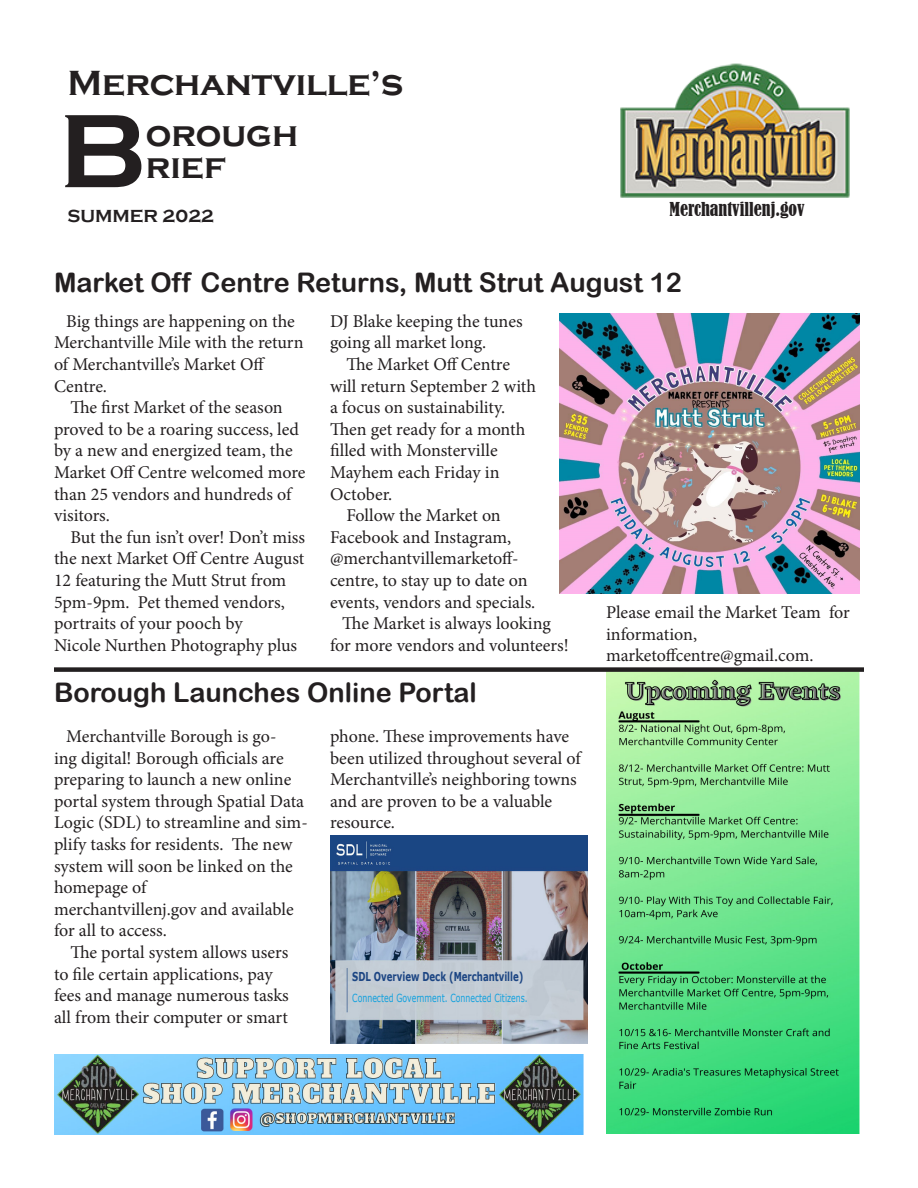
<style>
.page{position:relative;width:918px;height:1188px;background:#fff}
.page>*{position:absolute;margin:0;border:0;box-sizing:border-box;transform-origin:0 0}
.t1{font:700 108px "Copperplate Gothic";color:#231f20}
.t2{font:700 36px "Copperplate Gothic";color:#231f20}
.t3{font:27px "Arial Rounded MT Bold";color:#231f20}
.t4{font:18px/21.6px "Minion Pro";letter-spacing:-.005em;color:#231f20}
.t5{font:condensed 18px "Bernard";color:#231f20}
.t6{font:700 18px "Copperplate Gothic";color:#231f20}
.t7{font:700 12.3px "Verdana";color:#1c4583;scale:.7 1}
.t8{font:11.1px "Verdana";color:#12a1de;scale:.7 1}
</style>
<div class="page">
<img style="left:620px;top:63px;width:230px;height:135px">
<img style="left:606px;top:672px;width:253px;height:462px">
<img style="left:54px;top:1054px;width:529px;height:80px">
<div style="left:54px;top:667px;width:810px;height:5px;background:#231f20"></div>
<img style="left:330px;top:836px;width:258px;height:207px">
<img style="left:559px;top:314px;width:300px;height:280px">
<p class="t2" style="left:68px;top:63px;width:337px">Merchantville’s</p>
<p class="t1" style="left:59px;top:92px;width:89px">B</p>
<p class="t2" style="left:146px;top:114px;width:154px">orough</p>
<p class="t2" style="left:146px;top:146px;width:82px">rief</p>
<p class="t6" style="left:68px;top:206px;width:148px">SUMMER 2022</p>
<p class="t5" style="left:670px;top:198px;width:137px">Merchantvillenj.gov</p>
<p class="t3" style="left:54px;top:266px;width:629px">Market Off Centre Returns, Mutt Strut August 12</p>
<p class="t4" style="left:54px;top:310px;width:251px;text-indent:12px">Big things are happening on the<br>Merchantville Mile with the return of Merchantville’s Market Off<br>Centre.</p>
<p class="t4" style="left:54px;top:397px;width:253px;text-indent:16px">The first Market of the season proved to be a roaring success, led by a new and energized team, the<br>Market Off Centre welcomed more than 25 vendors and hundreds of visitors.</p>
<p class="t4" style="left:54px;top:526px;width:252px;text-indent:16px">But the fun isn’t over! Don’t miss the next Market Off Centre August<br>12 featuring the Mutt Strut from<br>5pm-9pm. Pet themed vendors, portraits of your pooch by</p>
<p class="t4" style="left:54px;top:634px;width:245px">Nicole Nurthen Photography plus</p>
<p class="t4" style="left:330px;top:310px;width:194px">DJ Blake keeping the tunes going all market long.</p>
<p class="t4" style="left:330px;top:354px;width:208px;text-indent:16px">The Market Off Centre will return September 2 with a focus on sustainability.<br>Then get ready for a month filled with Monsterville</p>
<p class="t4" style="left:330px;top:462px;width:171px">Mayhem each Friday in<br>October.</p>
<p class="t4" style="left:330px;top:505px;width:183px;text-align:center">Follow the Market on<br>Facebook and Instagram,</p>
<p class="t4" style="left:330px;top:548px;width:207px">@merchantvillemarketoff&shy;centre, to stay up to date on events, vendors and specials.</p>
<p class="t4" style="left:330px;top:613px;width:240px;text-align:center">The Market is always looking<br>for more vendors and volunteers!</p>
<p class="t4" style="left:606px;top:601px;width:245px">Please email the Market Team for information,</p>
<p class="t4" style="left:606px;top:645px;width:209px">marketoffcentre@gmail.com.</p>
<p class="t3" style="left:54px;top:677px;width:424px">Borough Launches Online Portal</p>
<p class="t4" style="left:54px;top:726px;width:255px;text-indent:12px">Merchantville Borough is go-<br>ing digital! Borough officials are preparing to launch a new online portal system through Spatial Data<br>Logic (SDL) to streamline and sim&shy;plify tasks for residents. The new system will soon be linked on the homepage of</p>
<p class="t4" style="left:54px;top:898px;width:241px">merchantvillenj.gov and available for all to access.</p>
<p class="t4" style="left:54px;top:942px;width:236px;text-indent:16px">The portal system allows users to file certain applications, pay fees and manage numerous tasks all from their computer or smart</p>
<p class="t4" style="left:330px;top:726px;width:252px">phone. These improvements have been utilized throughout several of<br>Merchantville’s neighboring towns and are proven to be a valuable resource.</p>
<p class="t7" style="left:352px;top:968px;width:246px">SDL Overview Deck (Merchantville)</p>
<p class="t8" style="left:352px;top:990px;width:252px">Connected Government. Connected Citizens.</p>
</div>
